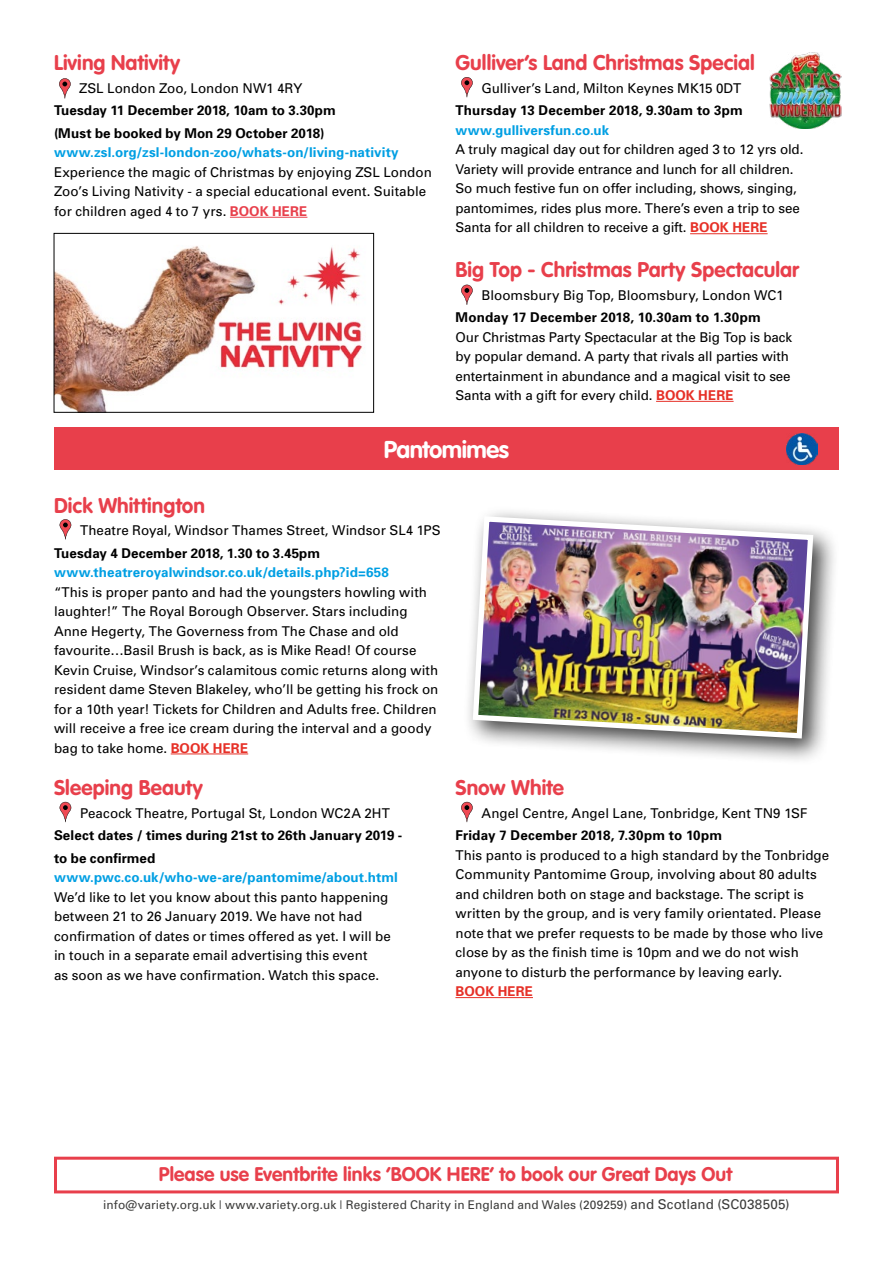
<style>
.page{position:relative;width:893px;height:1263px;background:#fff}
.page>*{position:absolute;margin:0;border:0;box-sizing:border-box;transform-origin:0 0}
.t1{font:700 24px "VAG Rounded";letter-spacing:-.02em;color:#fff}
.t2{font:700 21px "VAG Rounded";letter-spacing:.005em;color:#e83f4b}
.t3{font:700 19.5px "VAG Rounded";letter-spacing:.005em;color:#e83f4b}
.t4{font:13.5px/19.5px "Univers";color:#000}
.t5{font:700 13.5px/22.5px "Univers";letter-spacing:.01em;color:#000}
.t6{font:700 13.5px "Univers";letter-spacing:.005em;color:#009fe3}
.t7{font:700 13.5px "Univers";letter-spacing:.005em;color:#e63027}
.t8{font:12px "Univers";letter-spacing:.005em;color:#3c3c3b}
.s1{font-weight:700;color:#e83f4b}
.s2{font-weight:700;color:#e63027}
.s3{font-size:13.5px}
</style>
<div class="page">
<hr style="left:690px;top:233px;width:78px;height:1px;background:#e63027">
<svg style="left:461px;top:77px;width:12px;height:20px"></svg>
<hr style="left:656px;top:401px;width:78px;height:1px;background:#e63027">
<svg style="left:461px;top:285px;width:12px;height:20px"></svg>
<hr style="left:171px;top:753px;width:77px;height:1px;background:#e63027">
<svg style="left:60px;top:519px;width:11px;height:20px"></svg>
<div style="left:54px;top:428px;width:785px;height:42px;background:#e83f4b"></div>
<img style="left:787px;top:433px;width:31px;height:32px">
<hr style="left:230px;top:217px;width:77px;height:1px;background:#e83f4b">
<svg style="left:59px;top:78px;width:12px;height:21px"></svg>
<img style="left:56px;top:246px;width:306px;height:164px">
<div style="left:54px;top:233px;width:320px;height:179px;border:1px solid #000"></div>
<div style="left:463px;top:506px;width:377px;height:259px;background:#000;opacity:.75"></div>
<img style="left:470px;top:513px;width:346px;height:228px">
<img style="left:769px;top:52px;width:72px;height:76px">
<hr style="left:455px;top:997px;width:78px;height:1px;background:#e63027">
<svg style="left:461px;top:802px;width:12px;height:20px"></svg>
<svg style="left:60px;top:802px;width:11px;height:20px"></svg>
<div style="left:54px;top:1157px;width:785px;height:36px;border:3px solid #e83f4b"></div>
<h2 class="t2" style="left:54px;top:51px;width:128px">Living Nativity</h2>
<p class="t4" style="left:79px;top:78px;width:225px">ZSL London Zoo, London NW1 4RY</p>
<p class="t5" style="left:54px;top:99px;width:283px">Tuesday 11 December 2018, 10am to 3.30pm (Must be booked by Mon 29 October 2018)</p>
<p class="t6" style="left:54px;top:144px;width:346px">www.zsl.org/zsl-london-zoo/whats-on/living-nativity</p>
<p class="t4" style="left:54px;top:162px;width:379px">Experience the magic of Christmas by enjoying ZSL London<br>Zoo’s Living Nativity - a special educational event. Suitable for children aged 4 to 7 yrs. <span class="s1">BOOK HERE</span></p>
<h2 class="t2" style="left:455px;top:51px;width:301px">Gulliver’s Land Christmas Special</h2>
<p class="t4" style="left:482px;top:78px;width:261px">Gulliver’s Land, Milton Keynes MK15 0DT</p>
<p class="t5" style="left:455px;top:99px;width:289px">Thursday 13 December 2018, 9.30am to 3pm</p>
<p class="t6" style="left:455px;top:121px;width:155px">www.gulliversfun.co.uk</p>
<p class="t4" style="left:455px;top:140px;width:349px">A truly magical day out for children aged 3 to 12 yrs old.<br>Variety will provide entrance and lunch for all children.<br>So much festive fun on offer including, shows, singing, pantomimes, rides plus more. There’s even a trip to see Santa for all children to receive a gift. <span class="s2">BOOK HERE</span></p>
<h2 class="t2" style="left:455px;top:257px;width:345px">Big Top - Christmas Party Spectacular</h2>
<p class="t4" style="left:482px;top:285px;width:303px">Bloomsbury Big Top, Bloomsbury, London WC1</p>
<p class="t5" style="left:455px;top:306px;width:307px">Monday 17 December 2018, 10.30am to 1.30pm</p>
<p class="t4" style="left:455px;top:327px;width:338px">Our Christmas Party Spectacular at the Big Top is back by popular demand. A party that rivals all parties with entertainment in abundance and a magical visit to see Santa with a gift for every child. <span class="s2">BOOK HERE</span></p>
<h1 class="t1" style="left:384px;top:436px;width:127px">Pantomimes</h1>
<h2 class="t2" style="left:54px;top:493px;width:153px">Dick Whittington</h2>
<p class="t4" style="left:80px;top:520px;width:362px">Theatre Royal, Windsor Thames Street, Windsor SL4 1PS</p>
<p class="t5" style="left:54px;top:541px;width:268px">Tuesday 4 December 2018, 1.30 to 3.45pm</p>
<p class="t6" style="left:54px;top:564px;width:336px">www.theatreroyalwindsor.co.uk/details.php?id=658</p>
<p class="t4" style="left:54px;top:582px;width:386px">“This is proper panto and had the youngsters howling with laughter!” The Royal Borough Observer. Stars including Anne Hegerty, The Governess from The Chase and old favourite…Basil Brush is back, as is Mike Read! Of course Kevin Cruise, Windsor’s calamitous comic returns along with resident dame Steven Blakeley, who’ll be getting his frock on for a 10th year! Tickets for Children and Adults free. Children will receive a free ice cream during the interval and a goody bag to take home. <span class="s2">BOOK HERE</span></p>
<h2 class="t2" style="left:54px;top:775px;width:150px">Sleeping Beauty</h2>
<p class="t4" style="left:80px;top:803px;width:311px">Peacock Theatre, Portugal St, London WC2A 2HT</p>
<p class="t5" style="left:54px;top:824px;width:350px">Select dates / times during 21st to 26th January 2019 - to be confirmed</p>
<p class="t6" style="left:54px;top:869px;width:345px">www.pwc.co.uk/who-we-are/pantomime/about.html</p>
<p class="t4" style="left:54px;top:887px;width:338px">We’d like to let you know about this panto happening between 21 to 26 January 2019. We have not had confirmation of dates or times offered as yet. I will be in touch in a separate email advertising this event<br>as soon as we have confirmation. Watch this space.</p>
<h2 class="t2" style="left:455px;top:775px;width:110px">Snow White</h2>
<p class="t4" style="left:482px;top:803px;width:328px">Angel Centre, Angel Lane, Tonbridge, Kent TN9 1SF</p>
<p class="t5" style="left:455px;top:824px;width:268px">Friday 7 December 2018, 7.30pm to 10pm</p>
<p class="t4" style="left:455px;top:845px;width:375px">This panto is produced to a high standard by the Tonbridge Community Pantomime Group, involving about 80 adults and children both on stage and backstage. The script is written by the group, and is very family orientated. Please note that we prefer requests to be made by those who live close by as the finish time is 10pm and we do not wish anyone to disturb the performance by leaving early.</p>
<p class="t7" style="left:455px;top:983px;width:79px">BOOK HERE</p>
<h3 class="t3" style="left:159px;top:1163px;width:575px">Please use Eventbrite links ‘BOOK HERE’ to book our Great Days Out</h3>
<p class="t8" style="left:103px;top:1197px;width:688px">info@variety.org.uk | www.variety.org.uk | Registered Charity in England and Wales (209259) <span class="s3">and Scotland (SC038505)</span></p>
</div>
